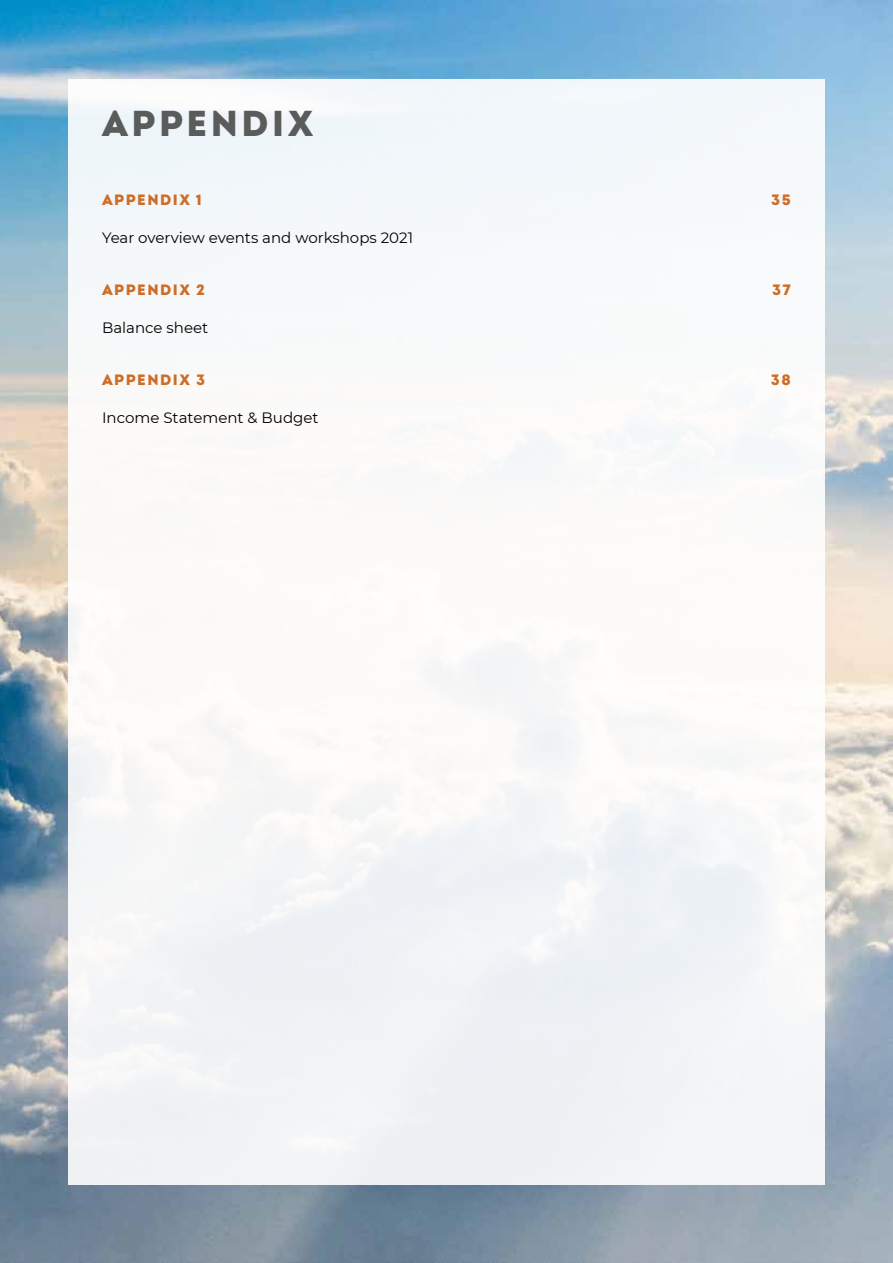
<style>
.page{position:relative;width:893px;height:1263px;background:#fff}
.page>*{position:absolute;margin:0;border:0;box-sizing:border-box;transform-origin:0 0}
.t1{font:36px "Intro Demo Black CAPS";letter-spacing:.1em;color:#5a5b5b}
.t2{font:15px "Montserrat";color:#000}
.t3{font:15px "Intro Demo Black CAPS";letter-spacing:.1em;color:#ce6d28}
</style>
<div class="page">
<img style="left:0;top:0;width:893px;height:1263px">
<div style="left:68px;top:79px;width:757px;height:1105px;background:#f7f8f9"></div>
<h1 class="t1" style="left:102px;top:100px;width:213px">APPENDIX</h1>
<p class="t3" style="left:102px;top:190px;width:101px">APPENDIX 1</p>
<p class="t3" style="left:771px;top:190px;width:21px">35</p>
<p class="t2" style="left:102px;top:227px;width:313px">Year overview events and workshops 2021</p>
<p class="t3" style="left:102px;top:280px;width:105px">APPENDIX 2</p>
<p class="t3" style="left:772px;top:280px;width:20px">37</p>
<p class="t2" style="left:102px;top:317px;width:108px">Balance sheet</p>
<p class="t3" style="left:102px;top:370px;width:105px">APPENDIX 3</p>
<p class="t3" style="left:771px;top:370px;width:21px">38</p>
<p class="t2" style="left:102px;top:407px;width:218px">Income Statement &amp; Budget</p>
</div>
